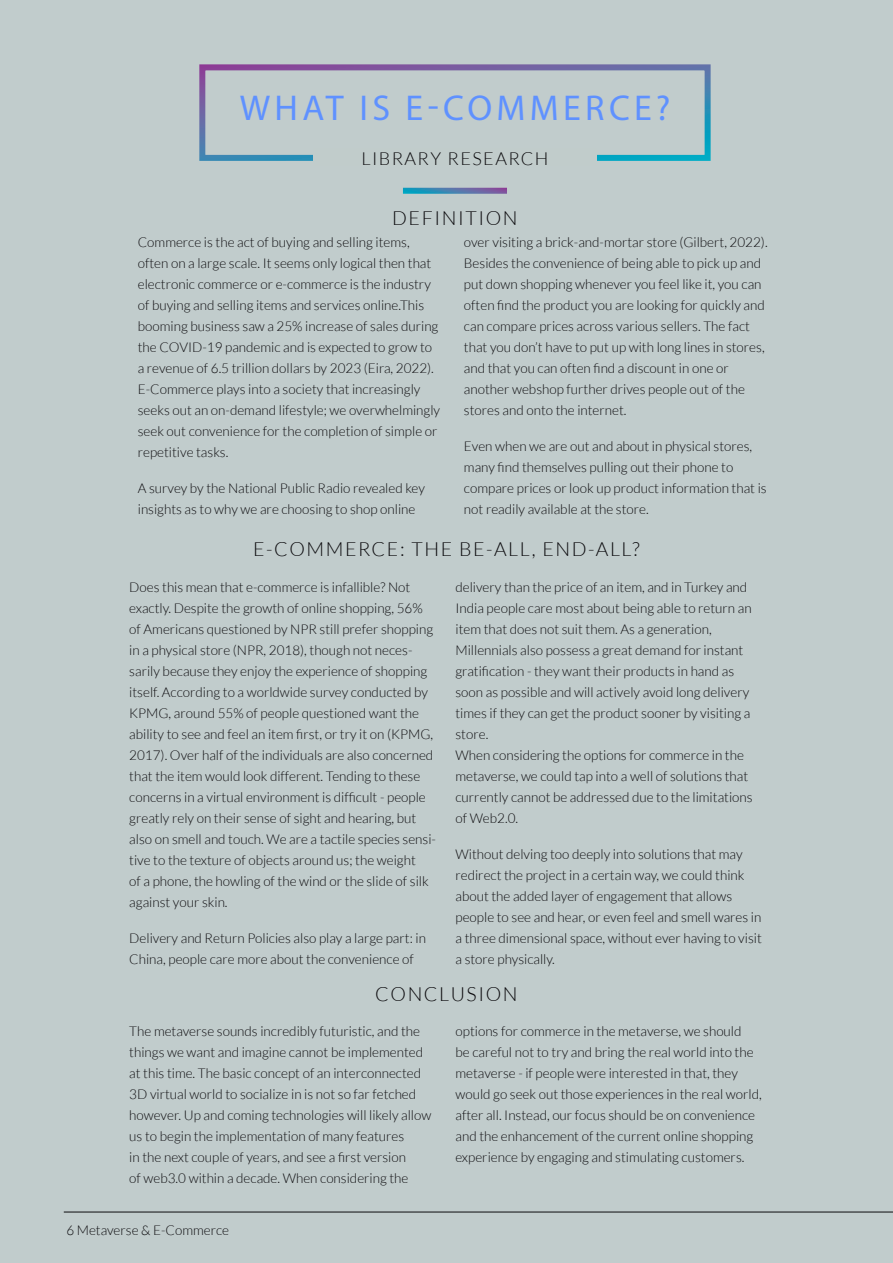
<style>
.page{position:relative;width:893px;height:1263px;background:#c1cccc}
.page>*{position:absolute;margin:0;border:0;box-sizing:border-box;transform-origin:0 0}
.Header_-_Align_Cente{font:36px "Myriad Pro";letter-spacing:.12em;color:#5f91ff}
.Subhead_-_Align_Cent{font:300 19.5px "Lato";letter-spacing:.08em;color:#0c0b0e}
.Subhead_-_Align_Cent-2{font:300 18px "Lato";letter-spacing:.08em;color:#0c0b0e}
.Body_Text_-_Align_Le{font:300 13.5px/21px "Lato";color:#0c0b0e}
</style>
<div class="page">
<svg style="left:403px;top:188px;width:104px;height:6px"></svg>
<hr style="left:64px;top:1212px;width:829px;height:1px;background:#0c0b0e">
<p class="Header_-_Align_Cente" style="left:240px;top:86px;width:432px">WHAT IS E-COMMERCE?</p>
<p class="Subhead_-_Align_Cent-2" style="left:361px;top:148px;width:189px">LIBRARY RESEARCH</p>
<p class="Subhead_-_Align_Cent" style="left:392px;top:207px;width:127px">DEFINITION</p>
<p class="Body_Text_-_Align_Le" style="left:138px;top:232px;width:304px">Commerce is the act of buying and selling items, often on a large scale. It seems only logical then that electronic commerce or e-commerce is the industry of buying and selling items and services online.This booming business saw a 25% increase of sales during the COVID-19 pandemic and is expected to grow to a revenue of 6.5 trillion dollars by 2023 (Eira, 2022).<br>E-Commerce plays into a society that increasingly seeks out an on-demand lifestyle; we overwhelmingly seek out convenience for the completion of simple or repetitive tasks.</p>
<p class="Body_Text_-_Align_Le" style="left:138px;top:478px;width:289px">A survey by the National Public Radio revealed key insights as to why we are choosing to shop online</p>
<p class="Body_Text_-_Align_Le" style="left:464px;top:232px;width:305px">over visiting a brick-and-mortar store (Gilbert, 2022).<br>Besides the convenience of being able to pick up and put down shopping whenever you feel like it, you can often find the product you are looking for quickly and can compare prices across various sellers. The fact that you don’t have to put up with long lines in stores, and that you can often find a discount in one or another webshop further drives people out of the stores and onto the internet.</p>
<p class="Body_Text_-_Align_Le" style="left:464px;top:436px;width:304px">Even when we are out and about in physical stores, many find themselves pulling out their phone to compare prices or look up product information that is not readily available at the store.</p>
<p class="Subhead_-_Align_Cent" style="left:253px;top:538px;width:388px">E-COMMERCE: THE BE-ALL, END-ALL?</p>
<p class="Body_Text_-_Align_Le" style="left:129px;top:577px;width:308px">Does this mean that e-commerce is infallible? Not exactly. Despite the growth of online shopping, 56% of Americans questioned by NPR still prefer shopping in a physical store (NPR, 2018), though not neces&shy;sarily because they enjoy the experience of shopping itself. According to a worldwide survey conducted by KPMG, around 55% of people questioned want the ability to see and feel an item first, or try it on (KPMG, 2017). Over half of the individuals are also concerned that the item would look different. Tending to these concerns in a virtual environment is difficult - people greatly rely on their sense of sight and hearing, but also on smell and touch. We are a tactile species sensi&shy;tive to the texture of objects around us; the weight<br>of a phone, the howling of the wind or the slide of silk against your skin.</p>
<p class="Body_Text_-_Align_Le" style="left:129px;top:928px;width:298px">Delivery and Return Policies also play a large part: in<br>China, people care more about the convenience of</p>
<p class="Body_Text_-_Align_Le" style="left:455px;top:577px;width:299px">delivery than the price of an item, and in Turkey and India people care most about being able to return an item that does not suit them. As a generation, Millennials also possess a great demand for instant gratification - they want their products in hand as soon as possible and will actively avoid long delivery times if they can get the product sooner by visiting a store.<br>When considering the options for commerce in the metaverse, we could tap into a well of solutions that currently cannot be addressed due to the limitations of Web2.0.</p>
<p class="Body_Text_-_Align_Le" style="left:455px;top:844px;width:308px">Without delving too deeply into solutions that may redirect the project in a certain way, we could think about the added layer of engagement that allows people to see and hear, or even feel and smell wares in a three dimensional space, without ever having to visit a store physically.</p>
<p class="Subhead_-_Align_Cent" style="left:375px;top:984px;width:144px">CONCLUSION</p>
<p class="Body_Text_-_Align_Le" style="left:129px;top:1021px;width:304px">The metaverse sounds incredibly futuristic, and the things we want and imagine cannot be implemented at this time. The basic concept of an interconnected 3D virtual world to socialize in is not so far fetched however. Up and coming technologies will likely allow us to begin the implementation of many features<br>in the next couple of years, and see a first version<br>of web3.0 within a decade. When considering the</p>
<p class="Body_Text_-_Align_Le" style="left:455px;top:1021px;width:308px">options for commerce in the metaverse, we should<br>be careful not to try and bring the real world into the metaverse - if people were interested in that, they would go seek out those experiences in the real world, after all. Instead, our focus should be on convenience and the enhancement of the current online shopping experience by engaging and stimulating customers.</p>
<p class="Body_Text_-_Align_Le" style="left:66px;top:1219px;width:164px">6 Metaverse &amp; E-Commerce</p>
</div>
